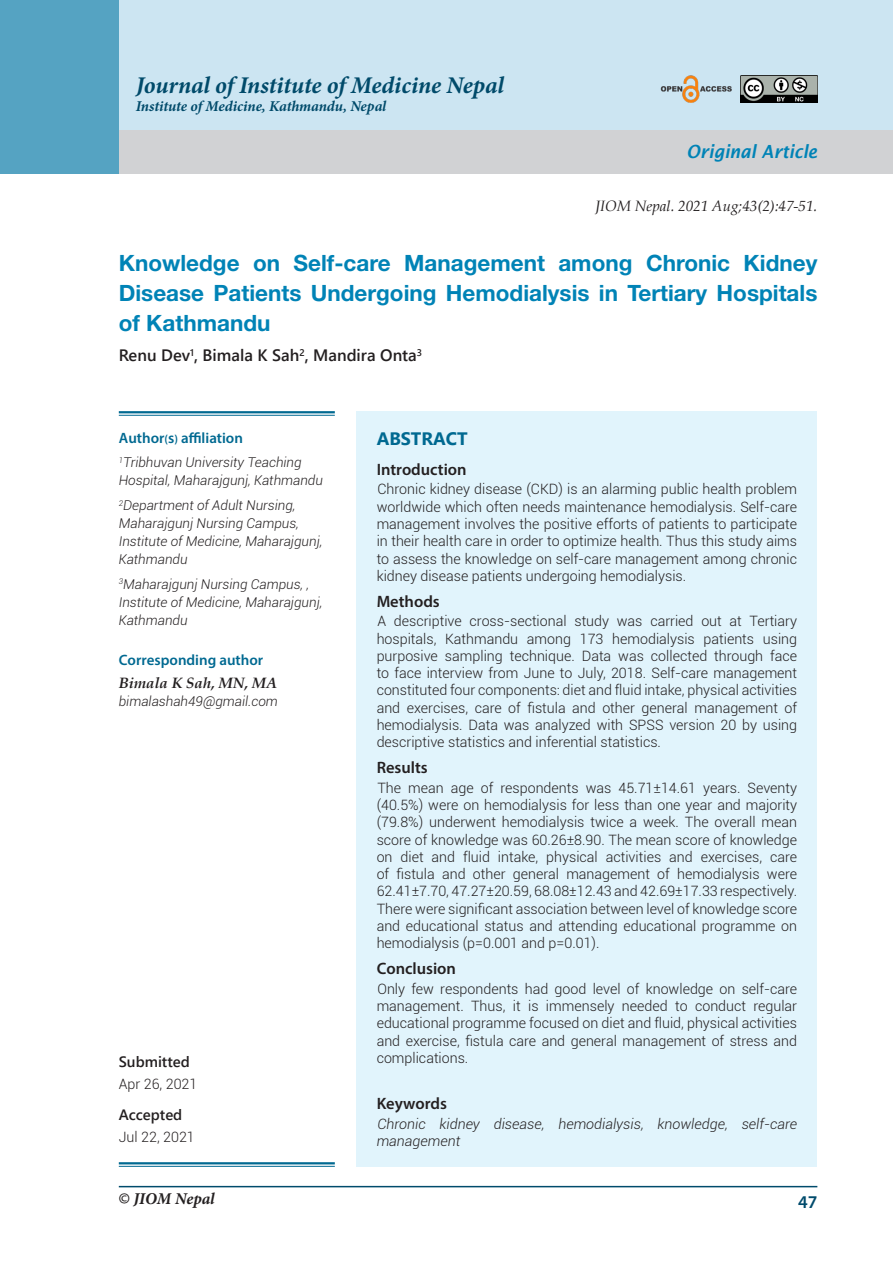
<style>
.page{position:relative;width:893px;height:1263px;background:#fff}
.page>*{position:absolute;margin:0;border:0;box-sizing:border-box;transform-origin:0 0}
.t1{font:italic 700 24px "Minion Pro";letter-spacing:-.005em;color:#004a6a}
.t2{font:700 22.5px/30px "Helvetica Neue";color:#0083b6;text-align:justify}
.t3{font:italic 600 18.15px "Lucida Sans";color:#0083b6;scale:.91 1}
.t4{font:700 18px "Segoe UI";color:#006991}
.t5{font:600 18px "Myriad Pro";color:#004b6c}
.t6{font:600 16.5px "Myriad Pro";color:#231f20}
.t7{font:600 16.5px "Segoe UI";color:#231f20}
.t8{font:italic 700 16.5px "Minion Pro";letter-spacing:-.01em;color:#231f20}
.t9{font:600 15px "Myriad Pro";color:#006991}
.t10{font:italic 700 15px "Minion Pro";letter-spacing:-.005em;color:#004a6a}
.t11{font:italic 15px "Book Antiqua";color:#231f20}
.t12{font:600 15px "Segoe UI";color:#231f20}
.t13{font:italic 700 15px "Book Antiqua";color:#231f20}
.t14{font:300 14.25px/17.2px "Roboto";color:#231f20;text-align:justify}
.t15{font:italic 300 14.25px/17.2px "Roboto";color:#231f20}
.t16{font:italic 300 13.5px/18px "Roboto";color:#231f20}
.s1{font-size:12px}
.s2{font-family:"Myriad Pro";font-weight:600;font-style:normal}
</style>
<div class="page">
<hr style="left:119px;top:1186px;width:698px;height:1px;background:#004b6c">
<div style="left:0;top:0;width:893px;height:135px;background:#cce5f2"></div>
<div style="left:356px;top:411px;width:461px;height:756px;background:#e1f4fc"></div>
<div style="left:0;top:130px;width:893px;height:43px;background:#d1d2d4"></div>
<hr style="left:119px;top:411px;width:216px;height:2px;background:#006991">
<hr style="left:119px;top:415px;width:216px;height:1px;background:#006991">
<hr style="left:119px;top:1162px;width:216px;height:2px;background:#006991">
<hr style="left:119px;top:1166px;width:216px;height:1px;background:#006991">
<div style="left:0;top:0;width:119px;height:173px;background:#55a3c2"></div>
<img style="left:740px;top:76px;width:77px;height:27px">
<img style="left:660px;top:76px;width:72px;height:27px">
<p class="t1" style="left:136px;top:68px;width:370px">Journal of Institute of Medicine Nepal</p>
<p class="t10" style="left:136px;top:96px;width:252px">Institute of Medicine, Kathmandu, Nepal</p>
<p class="t3" style="left:686px;top:141px;width:145px">Original Article</p>
<p class="t11" style="left:595px;top:195px;width:224px">JIOM Nepal. 2021 Aug;43(2):47-51.</p>
<p class="t2" style="left:119px;top:247px;width:700px">Knowledge on Self-care Management among Chronic Kidney Disease Patients Undergoing Hemodialysis in Tertiary Hospitals of Kathmandu</p>
<p class="t7" style="left:119px;top:340px;width:305px">Renu Dev<sup>1</sup>, Bimala K Sah<sup>2</sup>, Mandira Onta<sup>3</sup></p>
<p class="t9" style="left:119px;top:428px;width:126px">Author<span class="s1">(</span>s<span class="s1">)</span> affiliation</p>
<p class="t16" style="left:119px;top:453px;width:206px"><sup>1</sup>Tribhuvan University Teaching<br>Hospital, Maharajgunj, Kathmandu</p>
<p class="t16" style="left:119px;top:496px;width:205px"><sup>2</sup>Department of Adult Nursing,<br>Maharajgunj Nursing Campus,<br>Institute of Medicine, Maharajgunj,<br>Kathmandu</p>
<p class="t16" style="left:119px;top:574px;width:205px"><sup>3</sup>Maharajgunj Nursing Campus, ,<br>Institute of Medicine, Maharajgunj,<br>Kathmandu</p>
<p class="t9" style="left:119px;top:650px;width:146px">Corresponding author</p>
<p class="t13" style="left:119px;top:673px;width:160px">Bimala K Sah, MN, MA</p>
<p class="t16" style="left:119px;top:692px;width:161px">bimalashah49@gmail.com</p>
<p class="t12" style="left:119px;top:1047px;width:72px">Submitted</p>
<p class="t14" style="left:119px;top:1074px;width:80px">Apr 26, 2021</p>
<p class="t12" style="left:119px;top:1100px;width:65px">Accepted</p>
<p class="t14" style="left:119px;top:1127px;width:77px">Jul 22, 2021</p>
<p class="t8" style="left:119px;top:1187px;width:97px"><span class="s2">©</span> JIOM Nepal</p>
<p class="t4" style="left:377px;top:421px;width:93px">ABSTRACT</p>
<p class="t6" style="left:377px;top:459px;width:92px">Introduction</p>
<p class="t14" style="left:377px;top:480px;width:422px">Chronic kidney disease (CKD) is an alarming public health problem worldwide which often needs maintenance hemodialysis. Self-care management involves the positive efforts of patients to participate in their health care in order to optimize health. Thus this study aims to assess the knowledge on self-care management among chronic kidney disease patients undergoing hemodialysis.</p>
<p class="t6" style="left:377px;top:591px;width:65px">Methods</p>
<p class="t14" style="left:377px;top:612px;width:422px">A descriptive cross-sectional study was carried out at Tertiary hospitals, Kathmandu among 173 hemodialysis patients using purposive sampling technique. Data was collected through face to face interview from June to July, 2018. Self-care management constituted four components: diet and fluid intake, physical activities and exercises, care of fistula and other general management of hemodialysis. Data was analyzed with SPSS version 20 by using descriptive statistics and inferential statistics.</p>
<p class="t6" style="left:377px;top:757px;width:53px">Results</p>
<p class="t14" style="left:377px;top:779px;width:422px">The mean age of respondents was 45.71±14.61 years. Seventy (40.5%) were on hemodialysis for less than one year and majority (79.8%) underwent hemodialysis twice a week. The overall mean score of knowledge was 60.26±8.90. The mean score of knowledge on diet and fluid intake, physical activities and exercises, care of fistula and other general management of hemodialysis were 62.41±7.70, 47.27±20.59, 68.08±12.43 and 42.69±17.33 respectively.<br>There were significant association between level of knowledge score and educational status and attending educational programme on hemodialysis (p=0.001 and p=0.01).</p>
<p class="t6" style="left:377px;top:958px;width:81px">Conclusion</p>
<p class="t14" style="left:377px;top:980px;width:422px">Only few respondents had good level of knowledge on self-care management. Thus, it is immensely needed to conduct regular educational programme focused on diet and fluid, physical activities and exercise, fistula care and general management of stress and complications.</p>
<p class="t6" style="left:377px;top:1093px;width:72px">Keywords</p>
<p class="t15" style="left:377px;top:1114px;width:422px">Chronic kidney disease, hemodialysis, knowledge, self-care management</p>
<p class="t5" style="left:798px;top:1190px;width:21px">47</p>
</div>
